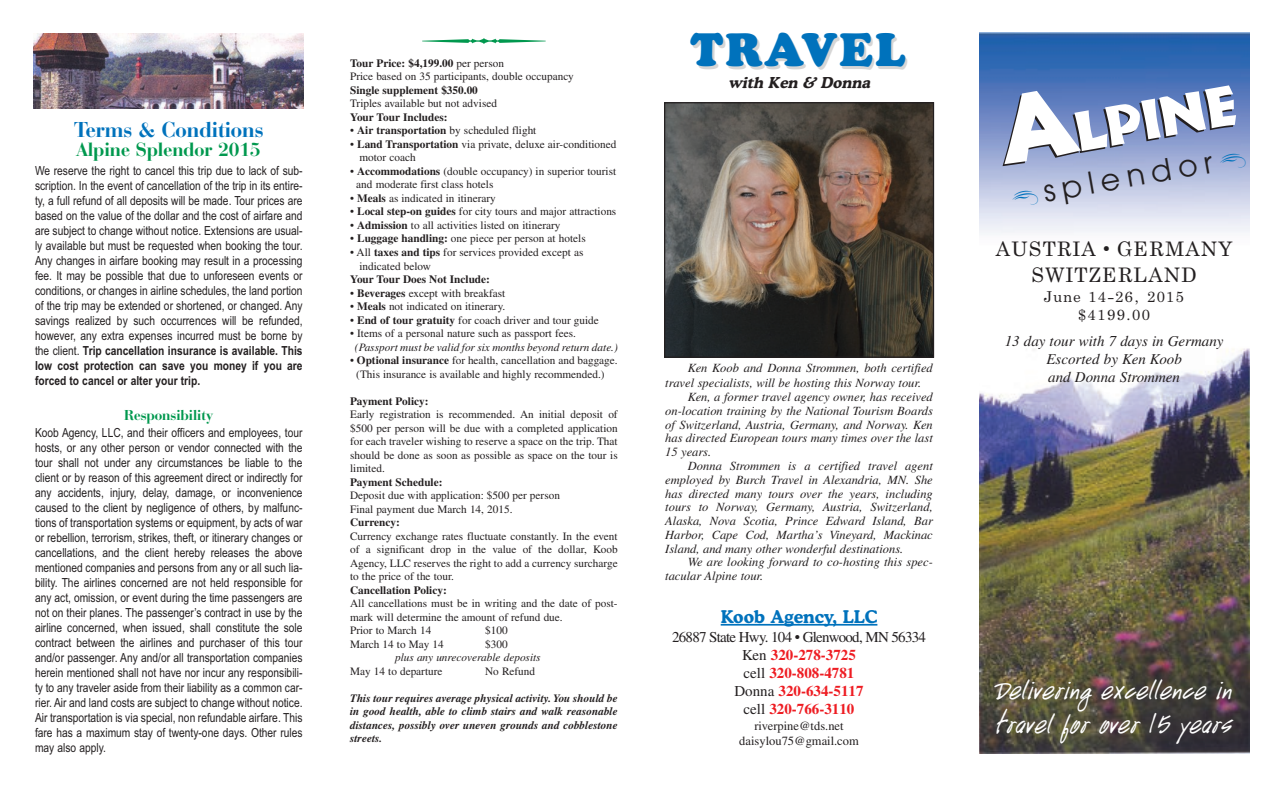
<style>
.page{position:relative;width:1283px;height:788px;background:#fff}
.page>*{position:absolute;margin:0;border:0;box-sizing:border-box;transform-origin:0 0}
.t1{font:56.25px "Informal 011 BT";color:#231f20}
.t2{font:45px "Cooper Black BT";letter-spacing:.05em;color:#0072bc}
.t3{font:700 35px/33.8px "Hand Script";color:#fff}
.t4{font:30px "Avant Garde";color:#231f20}
.t5{font:22.5px "Bauer Bodoni Bold BT";color:#0072bc}
.t6{font:20px/26.1px "Apple Myungjo";color:#231f20;text-align:center}
.t7{font:20px "Bauer Bodoni Bold BT";color:#00984e}
.t8{font:17.5px "Cooper Bold BT";color:#0072bc}
.t9{font:15px/18px "Times";letter-spacing:-.05em;color:#231f20;text-align:center}
.t10{font:italic 15px/18px "Times";color:#231f20;text-align:center}
.t11{font:15px/18px "Apple Myungjo";color:#231f20;text-align:center}
.t12{font:15px "Bauer Bodoni Bold BT";color:#00984e}
.t13{font:italic 15px "Cooper Bold BT";color:#231f20}
.t14{font:12.5px/15px "Arial Narrow";color:#231f20;text-align:justify}
.t15{font:italic 12.5px/13.8px "Times";color:#231f20}
.t16{font:12.5px/15px "Times";color:#231f20;text-align:center}
.t17{font:11.25px/13.5px "Times";color:#231f20}
.t18{font:italic 700 11.25px/13.5px "Times";color:#231f20;text-align:justify}
.t19{font:700 11.25px "Times";color:#231f20}
.t20{font:italic 11.25px "Times";color:#231f20}
.s1{font-weight:700}
.s2{font-weight:700;color:#ee1d23}
.s3{font-size:96.25px}
</style>
<div class="page">
<img style="left:979px;top:33px;width:270px;height:720px">
<img style="left:34px;top:34px;width:270px;height:74px">
<hr style="left:720px;top:624px;width:157px;height:1px;background:#0072bc">
<img style="left:666px;top:104px;width:266px;height:252px">
<div style="left:664px;top:102px;width:270px;height:256px;border:1px solid #231f20"></div>
<svg style="left:1011px;top:188px;width:27px;height:19px"></svg>
<svg style="left:1219px;top:152px;width:27px;height:19px"></svg>
<h3 class="t5" style="left:74px;top:115px;width:191px">Terms &amp; Conditions</h3>
<h3 class="t7" style="left:77px;top:136px;width:186px">Alpine Splendor 2015</h3>
<p class="t14" style="left:35px;top:163px;width:269px">We reserve the right to cancel this trip due to lack of sub&shy;scription. In the event of cancellation of the trip in its entire&shy;ty, a full refund of all deposits will be made. Tour prices are based on the value of the dollar and the cost of airfare and are subject to change without notice. Extensions are usual&shy;ly available but must be requested when booking the tour.<br>Any changes in airfare booking may result in a processing fee. It may be possible that due to unforeseen events or conditions, or changes in airline schedules, the land portion of the trip may be extended or shortened, or changed. Any savings realized by such occurrences will be refunded, however, any extra expenses incurred must be borne by the client. <span class="s1">Trip cancellation insurance is available. This low cost protection can save you money if you are forced to cancel or alter your trip.</span></p>
<p class="t12" style="left:124px;top:405px;width:91px">Responsibility</p>
<p class="t14" style="left:35px;top:424px;width:269px">Koob Agency, LLC, and their officers and employees, tour hosts, or any other person or vendor connected with the tour shall not under any circumstances be liable to the client or by reason of this agreement direct or indirectly for any accidents, injury, delay, damage, or inconvenience caused to the client by negligence of others, by malfunc&shy;tions of transportation systems or equipment, by acts of war or rebellion, terrorism, strikes, theft, or itinerary changes or cancellations, and the client hereby releases the above mentioned companies and persons from any or all such lia&shy;bility. The airlines concerned are not held responsible for any act, omission, or event during the time passengers are not on their planes. The passenger’s contract in use by the airline concerned, when issued, shall constitute the sole contract between the airlines and purchaser of this tour and/or passenger. Any and/or all transportation companies herein mentioned shall not have nor incur any responsibili&shy;ty to any traveler aside from their liability as a common car&shy;rier. Air and land costs are subject to change without notice.<br>Air transportation is via special, non refundable airfare. This fare has a maximum stay of twenty-one days. Other rules may also apply.</p>
<p class="t17" style="left:350px;top:56px;width:225px"><span class="s1">Tour Price: $4,199.00</span> per person<br>Price based on 35 participants, double occupancy</p>
<p class="t19" style="left:350px;top:83px;width:129px">Single supplement $350.00</p>
<p class="t17" style="left:350px;top:97px;width:148px">Triples available but not advised</p>
<p class="t19" style="left:350px;top:110px;width:99px">Your Tour Includes:</p>
<p class="t17" style="left:350px;top:124px;width:188px">• <span class="s1">Air transportation</span> by scheduled flight</p>
<p class="t17" style="left:359px;top:137px;width:258px;text-indent:-9px">• <span class="s1">Land Transportation</span> via private, deluxe air-conditioned motor coach</p>
<p class="t17" style="left:356px;top:164px;width:261px;text-indent:-6px">• <span class="s1">Accommodations</span> (double occupancy) in superior tourist and moderate first class hotels</p>
<p class="t17" style="left:350px;top:191px;width:147px">• <span class="s1">Meals</span> as indicated in itinerary</p>
<p class="t17" style="left:350px;top:205px;width:268px">• <span class="s1">Local step-on guides</span> for city tours and major attractions</p>
<p class="t17" style="left:350px;top:218px;width:212px">• <span class="s1">Admission</span> to all activities listed on itinerary</p>
<p class="t17" style="left:350px;top:232px;width:237px">• <span class="s1">Luggage handling:</span> one piece per person at hotels</p>
<p class="t17" style="left:359px;top:245px;width:225px;text-indent:-9px">• All <span class="s1">taxes and tips</span> for services provided except as indicated below</p>
<p class="t19" style="left:350px;top:272px;width:141px">Your Tour Does Not Include:</p>
<p class="t17" style="left:350px;top:286px;width:157px">• <span class="s1">Beverages</span> except with breakfast</p>
<p class="t17" style="left:350px;top:299px;width:157px">• <span class="s1">Meals</span> not indicated on itinerary.</p>
<p class="t17" style="left:350px;top:313px;width:250px">• <span class="s1">End of tour gratuity</span> for coach driver and tour guide</p>
<p class="t17" style="left:350px;top:326px;width:227px">• Items of a personal nature such as passport fees.</p>
<p class="t20" style="left:355px;top:340px;width:264px">(Passport must be valid for six months beyond return date.)</p>
<p class="t17" style="left:356px;top:353px;width:263px;text-indent:-6px">• <span class="s1">Optional insurance</span> for health, cancellation and baggage. (This insurance is available and highly recommended.)</p>
<p class="t19" style="left:350px;top:394px;width:80px">Payment Policy:</p>
<p class="t17" style="left:350px;top:407px;width:269px;text-align:justify">Early registration is recommended. An initial deposit of $500 per person will be due with a completed application for each traveler wishing to reserve a space on the trip. That should be done as soon as possible as space on the tour is limited.</p>
<p class="t19" style="left:350px;top:475px;width:94px">Payment Schedule:</p>
<p class="t17" style="left:350px;top:488px;width:211px">Deposit due with application: $500 per person<br>Final payment due March 14, 2015.</p>
<p class="t19" style="left:350px;top:515px;width:51px">Currency:</p>
<p class="t17" style="left:350px;top:529px;width:269px;text-align:justify">Currency exchange rates fluctuate constantly. In the event of a significant drop in the value of the dollar, Koob Agency, LLC reserves the right to add a currency surcharge to the price of the tour.</p>
<p class="t19" style="left:350px;top:583px;width:98px">Cancellation Policy:</p>
<p class="t17" style="left:350px;top:596px;width:269px">All cancellations must be in writing and the date of post&shy;mark will determine the amount of refund due.<br>Prior to March 14</p>
<p class="t17" style="left:485px;top:623px;width:24px">$100</p>
<p class="t17" style="left:350px;top:637px;width:95px">March 14 to May 14</p>
<p class="t17" style="left:485px;top:637px;width:24px">$300</p>
<p class="t20" style="left:395px;top:651px;width:147px">plus any unrecoverable deposits</p>
<p class="t17" style="left:350px;top:664px;width:94px">May 14 to departure</p>
<p class="t17" style="left:485px;top:664px;width:51px">No Refund</p>
<p class="t18" style="left:350px;top:691px;width:269px">This tour requires average physical activity. You should be in good health, able to climb stairs and walk reasonable distances, possibly over uneven grounds and cobblestone streets.</p>
<h2 class="t2" style="left:690px;top:23px;width:217px">TRAVEL</h2>
<p class="t13" style="left:728px;top:73px;width:147px">with Ken &amp; Donna</p>
<p class="t15" style="left:665px;top:361px;width:269px;line-height:15px;text-indent:23px">Ken Koob and Donna Strommen, both certified travel specialists, will be hosting this Norway tour.</p>
<p class="t15" style="left:665px;top:390px;width:269px;text-align:justify;text-indent:23px">Ken, a former travel agency owner, has received on-location training by the National Tourism Boards of Switzerland, Austria, Germany, and Norway. Ken has directed European tours many times over the last 15 years.</p>
<p class="t15" style="left:665px;top:459px;width:269px;text-align:justify;text-indent:22px">Donna Strommen is a certified travel agent employed by Burch Travel in Alexandria, MN. She has directed many tours over the years, including tours to Norway, Germany, Austria, Switzerland, Alaska, Nova Scotia, Prince Edward Island, Bar Harbor, Cape Cod, Martha’s Vineyard, Mackinac Island, and many other wonderful destinations.</p>
<p class="t15" style="left:665px;top:555px;width:269px;text-indent:23px">We are looking forward to co-hosting this spec&shy;tacular Alpine tour.</p>
<h3 class="t8" style="left:720px;top:605px;width:158px">Koob Agency, LLC</h3>
<p class="t9" style="left:672px;top:627px;width:255px">26887 State Hwy. 104 • Glenwood, MN 56334<br>Ken <span class="s2">320-278-3725<br></span>cell <span class="s2">320-808-4781<br></span>Donna <span class="s2">320-634-5117<br></span>cell <span class="s2">320-766-3110</span></p>
<p class="t16" style="left:739px;top:718px;width:121px">riverpine@tds.net daisylou75@gmail.com</p>
<h1 class="t1" style="left:994px;top:113px;width:240px;rotate:-10deg"><span class="s3">A</span>LPINE</h1>
<h3 class="t4" style="left:1040px;top:174px;width:173px;rotate:-10deg">splendor</h3>
<h3 class="t6" style="left:995px;top:236px;width:239px">AUSTRIA•GERMANY<br>SWITZERLAND</h3>
<p class="t11" style="left:1043px;top:288px;width:143px">June 14-26, 2015 $4199.00</p>
<p class="t10" style="left:1004px;top:332px;width:220px">13 day tour with 7 days in Germany<br>Escorted by Ken Koob<br>and Donna Strommen</p>
<h3 class="t3" style="left:996px;top:676px;width:238px">Delivering excellence in travel for over 15 years</h3>
</div>
